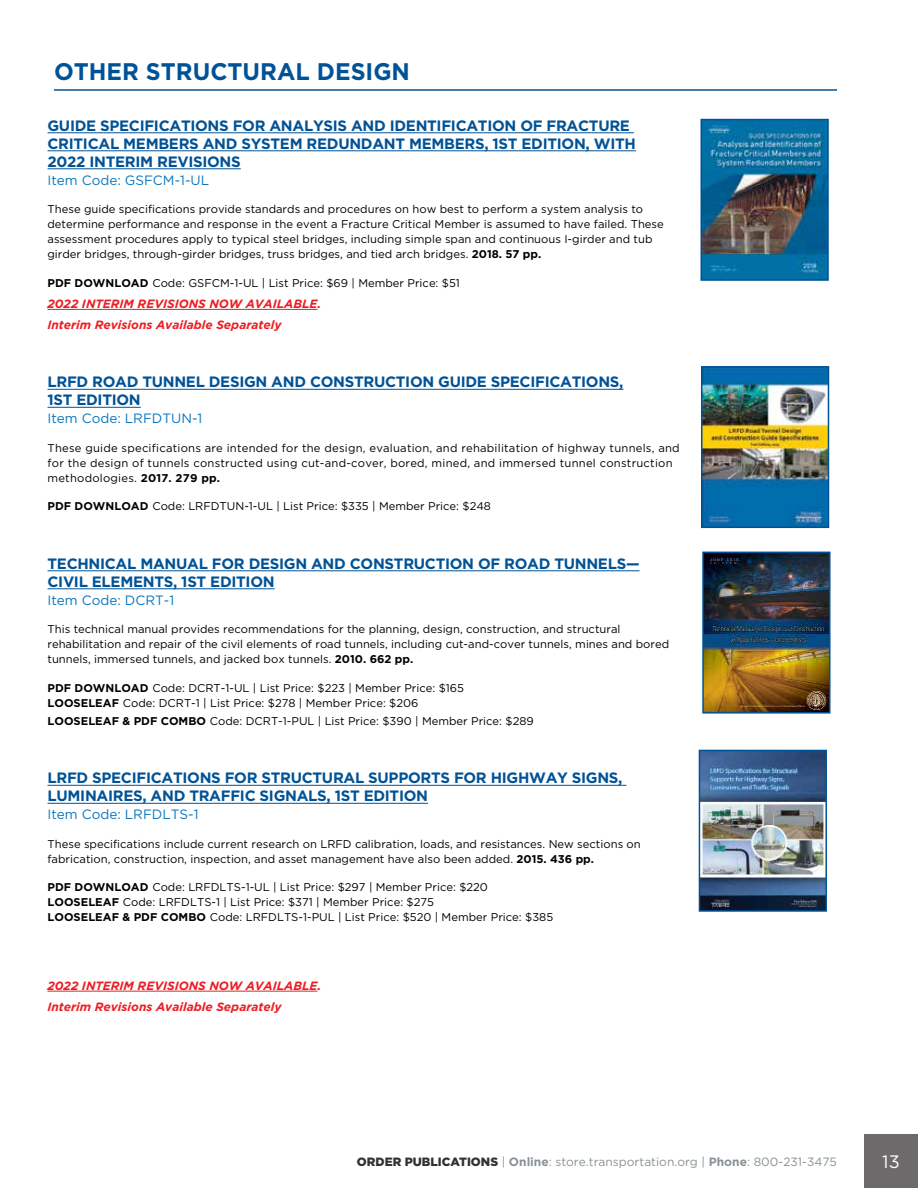
<style>
.page{position:relative;width:918px;height:1188px;background:#fff}
.page>*{position:absolute;margin:0;border:0;box-sizing:border-box;transform-origin:0 0}
.t1{font:700 24px "Gotham";color:#005296}
.t2{font:18px "Gotham";color:#fff}
.t3{font:700 15px/18px "Gotham";letter-spacing:-.02em;color:#005296}
.t4{font:13.5px "Gotham";color:#0b77be}
.t5{font:italic 700 12px/21px "Gotham";color:#ed1d24}
.t6{font:12px "Gotham";color:#879196}
.t7{font:11.25px/15px "Gotham";color:#000}
.t8{font:11.25px/15px "Gotham";letter-spacing:.02em;color:#000}
.s1{font-weight:700}
.s2{font-weight:900;color:#323232}
</style>
<div class="page">
<div style="left:864px;top:1134px;width:54px;height:54px;background:#6c6a6a"></div>
<hr style="left:48px;top:133px;width:582px;height:1px;background:#005296">
<hr style="left:48px;top:151px;width:588px;height:1px;background:#005296">
<hr style="left:48px;top:169px;width:193px;height:1px;background:#005296">
<hr style="left:48px;top:309px;width:270px;height:1px;background:#ed1d24">
<hr style="left:48px;top:389px;width:575px;height:1px;background:#005296">
<hr style="left:48px;top:407px;width:93px;height:1px;background:#005296">
<hr style="left:48px;top:571px;width:591px;height:1px;background:#005296">
<hr style="left:48px;top:589px;width:227px;height:1px;background:#005296">
<hr style="left:48px;top:785px;width:574px;height:1px;background:#005296">
<hr style="left:48px;top:803px;width:380px;height:1px;background:#005296">
<hr style="left:48px;top:991px;width:270px;height:1px;background:#ed1d24">
<img style="left:700px;top:118px;width:129px;height:163px">
<img style="left:701px;top:366px;width:129px;height:163px">
<img style="left:702px;top:551px;width:129px;height:163px">
<img style="left:698px;top:749px;width:129px;height:163px">
<hr style="left:54px;top:89px;width:783px;height:2px;background:#005296">
<h1 class="t1" style="left:54px;top:58px;width:358px">OTHER STRUCTURAL DESIGN</h1>
<h3 class="t3" style="left:48px;top:116px;width:590px">GUIDE SPECIFICATIONS FOR ANALYSIS AND IDENTIFICATION OF FRACTURE<br>CRITICAL MEMBERS AND SYSTEM REDUNDANT MEMBERS, 1ST EDITION, WITH<br>2022 INTERIM REVISIONS</h3>
<p class="t4" style="left:48px;top:173px;width:163px">Item Code: GSFCM-1-UL</p>
<p class="t7" style="left:48px;top:202px;width:618px">These guide specifications provide standards and procedures on how best to perform a system analysis to determine performance and response in the event a Fracture Critical Member is assumed to have failed. These assessment procedures apply to typical steel bridges, including simple span and continuous I-girder and tub girder bridges, through-girder bridges, truss bridges, and tied arch bridges. <span class="s1">2018. 57 pp.</span></p>
<p class="t7" style="left:48px;top:275px;width:414px"><span class="s1">PDF DOWNLOAD</span> Code: GSFCM-1-UL | List Price: $69 | Member Price: $51</p>
<p class="t5" style="left:48px;top:293px;width:275px">2022 INTERIM REVISIONS NOW AVAILABLE.<br>Interim Revisions Available Separately</p>
<h3 class="t3" style="left:48px;top:373px;width:577px">LRFD ROAD TUNNEL DESIGN AND CONSTRUCTION GUIDE SPECIFICATIONS,<br>1ST EDITION</h3>
<p class="t4" style="left:48px;top:411px;width:156px">Item Code: LRFDTUN-1</p>
<p class="t8" style="left:48px;top:440px;width:634px">These guide specifications are intended for the design, evaluation, and rehabilitation of highway tunnels, and for the design of tunnels constructed using cut-and-cover, bored, mined, and immersed tunnel construction methodologies. <span class="s1">2017. 279 pp.</span></p>
<p class="t7" style="left:48px;top:499px;width:445px"><span class="s1">PDF DOWNLOAD</span> Code: LRFDTUN-1-UL | List Price: $335 | Member Price: $248</p>
<h3 class="t3" style="left:48px;top:554px;width:593px">TECHNICAL MANUAL FOR DESIGN AND CONSTRUCTION OF ROAD TUNNELSÑ<br>CIVIL ELEMENTS, 1ST EDITION</h3>
<p class="t4" style="left:48px;top:593px;width:128px">Item Code: DCRT-1</p>
<p class="t7" style="left:48px;top:622px;width:623px">This technical manual provides recommendations for the planning, design, construction, and structural rehabilitation and repair of the civil elements of road tunnels, including cut-and-cover tunnels, mines and bored tunnels, immersed tunnels, and jacked box tunnels. <span class="s1">2010. 662 pp.</span></p>
<p class="t7" style="left:48px;top:680px;width:418px"><span class="s1">PDF DOWNLOAD</span> Code: DCRT-1-UL | List Price: $223 | Member Price: $165<br><span class="s1">LOOSELEAF</span> Code: DCRT-1 | List Price: $278 | Member Price: $206</p>
<p class="t7" style="left:48px;top:713px;width:488px"><span class="s1">LOOSELEAF &amp; PDF COMBO</span> Code: DCRT-1-PUL | List Price: $390 | Member Price: $289</p>
<h3 class="t3" style="left:48px;top:769px;width:576px">LRFD SPECIFICATIONS FOR STRUCTURAL SUPPORTS FOR HIGHWAY SIGNS,<br>LUMINAIRES, AND TRAFFIC SIGNALS, 1ST EDITION</h3>
<p class="t4" style="left:48px;top:807px;width:153px">Item Code: LRFDLTS-1</p>
<p class="t7" style="left:48px;top:836px;width:595px">These specifications include current research on LRFD calibration, loads, and resistances. New sections on fabrication, construction, inspection, and asset management have also been added. <span class="s1">2015. 436 pp.</span></p>
<p class="t7" style="left:48px;top:880px;width:507px"><span class="s1">PDF DOWNLOAD</span> Code: LRFDLTS-1-UL | List Price: $297 | Member Price: $220<br><span class="s1">LOOSELEAF</span> Code: LRFDLTS-1 | List Price: $371 | Member Price: $275<br><span class="s1">LOOSELEAF &amp; PDF COMBO</span> Code: LRFDLTS-1-PUL | List Price: $520 | Member Price: $385</p>
<p class="t5" style="left:48px;top:975px;width:275px">2022 INTERIM REVISIONS NOW AVAILABLE.<br>Interim Revisions Available Separately</p>
<p class="t6" style="left:357px;top:1155px;width:482px"><span class="s2">ORDER PUBLICATIONS</span> | <span class="s1">Online</span>: store.transportation.org | <span class="s1">Phone</span>: 800-231-3475</p>
<h2 class="t2" style="left:882px;top:1152px;width:19px">13</h2>
</div>
